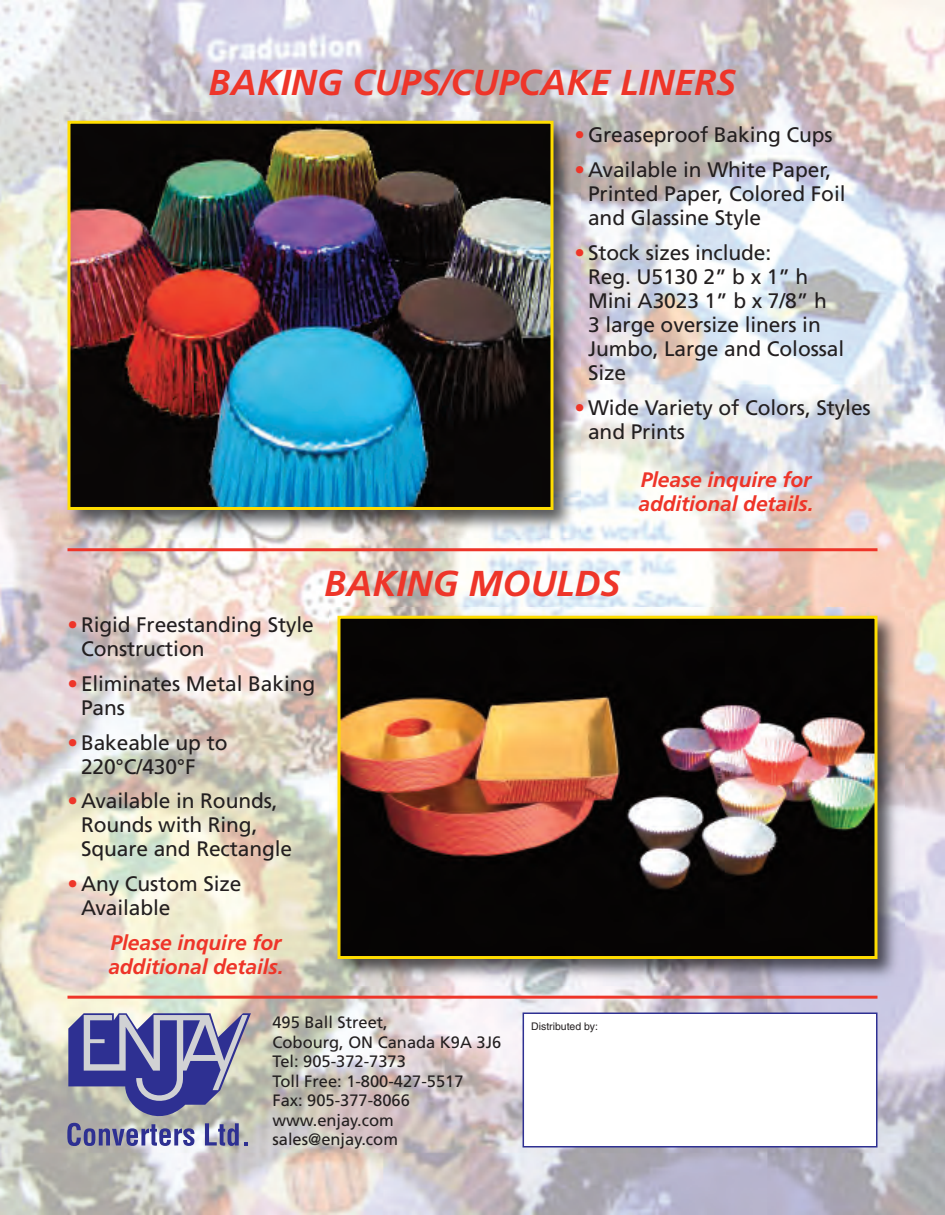
<style>
.page{position:relative;width:945px;height:1215px;background:#fff}
.page>*{position:absolute;margin:0;border:0;box-sizing:border-box;transform-origin:0 0}
.t1{font:italic 700 36px "Frutiger";color:#ee3529}
.t2{font:21px/24px "Frutiger";letter-spacing:-.005em;color:#231f20}
.t3{font:italic 700 21px/24px "Frutiger";letter-spacing:-.005em;color:#ee3529}
.t4{font:16.5px/19.5px "Frutiger";color:#231f20}
.t5{font:10.5px "Helvetica";color:#231f20}
.s1{color:#ee3529}
</style>
<div class="page">
<img style="left:0;top:0;width:945px;height:1215px">
<div style="left:524px;top:1014px;width:352px;height:132px;background:#fff"></div>
<div style="left:523px;top:1012px;width:355px;height:136px;border:2px solid #2e3092"></div>
<svg style="left:67px;top:1013px;width:184px;height:133px;background:#8182ab"></svg>
<img style="left:60px;top:113px;width:520px;height:424px">
<img style="left:72px;top:125px;width:478px;height:381px">
<div style="left:68px;top:121px;width:486px;height:389px;border:3px solid #ffdd01"></div>
<img style="left:330px;top:608px;width:574px;height:378px">
<img style="left:342px;top:620px;width:532px;height:335px">
<div style="left:338px;top:616px;width:540px;height:343px;border:3px solid #ffdd01"></div>
<hr style="left:68px;top:548px;width:810px;height:3px;background:#ee3529">
<hr style="left:68px;top:996px;width:810px;height:3px;background:#ee3529">
<h1 class="t1" style="left:209px;top:68px;width:529px">BAKING CUPS/CUPCAKE LINERS</h1>
<p class="t2" style="left:575px;top:125px;width:260px"><span class="s1">•</span>Greaseproof Baking Cups</p>
<p class="t2" style="left:588px;top:159px;width:259px;text-indent:-13px"><span class="s1">•</span>Available in White Paper,<br>Printed Paper, Colored Foil and Glassine Style</p>
<p class="t2" style="left:588px;top:242px;width:258px;text-indent:-13px"><span class="s1">•</span> Stock sizes include:<br>Reg. U5130 2” b x 1” h<br>Mini A3023 1” b x 7/8” h<br>3 large oversize liners in<br>Jumbo, Large and Colossal<br>Size</p>
<p class="t2" style="left:588px;top:397px;width:284px;text-indent:-14px"><span class="s1">•</span>Wide Variety of Colors, Styles and Prints</p>
<p class="t3" style="left:638px;top:469px;width:177px">Please inquire for additional details.</p>
<p class="t2" style="left:81px;top:614px;width:234px;text-indent:-14px"><span class="s1">•</span>Rigid Freestanding Style<br>Construction</p>
<p class="t2" style="left:81px;top:673px;width:236px;text-indent:-14px"><span class="s1">•</span> Eliminates Metal Baking<br>Pans</p>
<p class="t2" style="left:81px;top:732px;width:148px;text-indent:-14px"><span class="s1">•</span>Bakeable up to<br>220°C/430°F</p>
<p class="t2" style="left:81px;top:791px;width:213px;text-indent:-14px"><span class="s1">•</span>Available in Rounds,<br>Rounds with Ring,<br>Square and Rectangle</p>
<p class="t2" style="left:81px;top:873px;width:162px;text-indent:-14px"><span class="s1">•</span>Any Custom Size<br>Available</p>
<p class="t3" style="left:108px;top:932px;width:177px">Please inquire for additional details.</p>
<h1 class="t1" style="left:325px;top:568px;width:297px">BAKING MOULDS</h1>
<p class="t4" style="left:273px;top:1014px;width:230px">495 Ball Street,<br>Cobourg, ON Canada K9A 3J6<br>Tel: 905-372-7373<br>Toll Free: 1-800-427-5517<br>Fax: 905-377-8066 www.enjay.com sales@enjay.com</p>
<p class="t5" style="left:531px;top:1023px;width:68px">Distributed by:</p>
</div>
